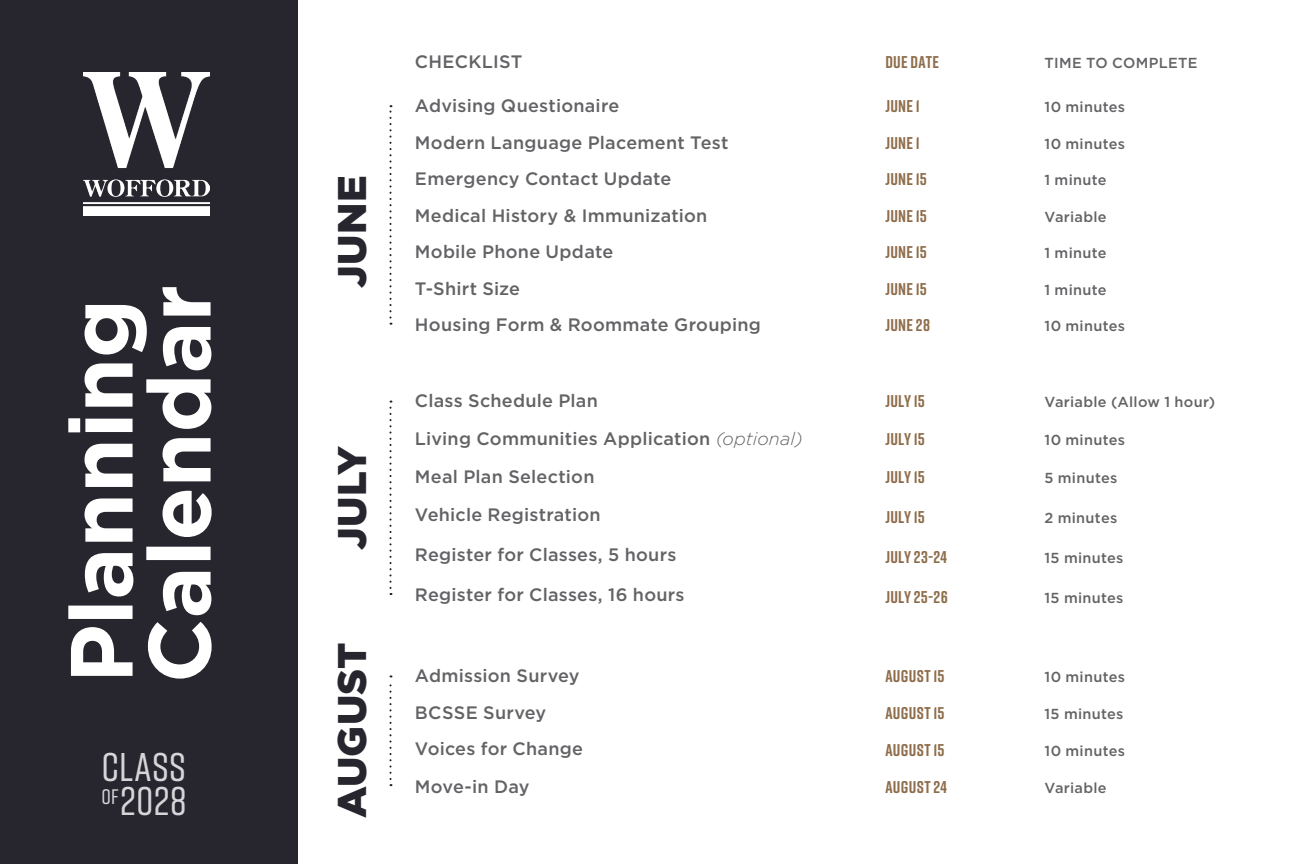
<style>
.page{position:relative;width:1296px;height:864px;background:#fff}
.page>*{position:absolute;margin:0;border:0;box-sizing:border-box;transform-origin:0 0}
.t1{font:900 40px "Gotham";letter-spacing:.015em;color:#27262e}
.t2{font:500 40px "Rift";letter-spacing:.01em;color:#d5d6d8}
.t3{font:500 21px "Rift";color:#d5d6d8}
.t4{font:500 18px "Gotham";letter-spacing:.015em;color:#636366}
.t5{font:700 17px "Rift";letter-spacing:.015em;color:#8e6d4b}
.t6{font:500 14.4px "Gotham";letter-spacing:.02em;color:#636366}
.s1{font-weight:300;font-style:italic}
</style>
<div class="page">
<div style="left:0;top:0;width:297px;height:864px;background:#27262e"></div>
<svg style="left:68px;top:287px;width:144px;height:392px"></svg>
<img style="left:84px;top:72px;width:126px;height:144px">
<svg style="left:390px;top:105px;width:2px;height:220px"></svg>
<svg style="left:390px;top:401px;width:2px;height:194px"></svg>
<svg style="left:390px;top:675px;width:2px;height:111px"></svg>
<p class="t2" style="left:102px;top:739px;width:86px">CLASS</p>
<p class="t2" style="left:120px;top:773px;width:68px">2028</p>
<p class="t3" style="left:102px;top:782px;width:19px">OF</p>
<p class="t1" style="left:324px;top:288px;width:115px;rotate:-90deg">JUNE</p>
<p class="t1" style="left:324px;top:550px;width:106px;rotate:-90deg">JULY</p>
<p class="t1" style="left:324px;top:818px;width:177px;rotate:-90deg">AUGUST</p>
<p class="t4" style="left:415px;top:50px;width:109px">CHECKLIST</p>
<p class="t5" style="left:885px;top:53px;width:55px">DUE DATE</p>
<p class="t6" style="left:1045px;top:53px;width:155px">TIME TO COMPLETE</p>
<p class="t4" style="left:415px;top:94px;width:206px">Advising Questionaire</p>
<p class="t5" style="left:885px;top:97px;width:36px">JUNE 1</p>
<p class="t5" style="left:885px;top:134px;width:36px">JUNE 1</p>
<p class="t5" style="left:885px;top:170px;width:43px">JUNE 15</p>
<p class="t5" style="left:885px;top:207px;width:43px">JUNE 15</p>
<p class="t5" style="left:885px;top:243px;width:43px">JUNE 15</p>
<p class="t5" style="left:885px;top:279px;width:43px">JUNE 15</p>
<p class="t5" style="left:885px;top:316px;width:46px">JUNE 28</p>
<p class="t6" style="left:1045px;top:98px;width:82px">10 minutes</p>
<p class="t4" style="left:415px;top:131px;width:315px">Modern Language Placement Test</p>
<p class="t6" style="left:1045px;top:134px;width:82px">10 minutes</p>
<p class="t4" style="left:415px;top:167px;width:258px">Emergency Contact Update</p>
<p class="t6" style="left:1045px;top:171px;width:64px">1 minute</p>
<p class="t4" style="left:415px;top:204px;width:294px">Medical History &amp; Immunization</p>
<p class="t6" style="left:1045px;top:207px;width:64px">Variable</p>
<p class="t4" style="left:415px;top:240px;width:200px">Mobile Phone Update</p>
<p class="t6" style="left:1045px;top:244px;width:64px">1 minute</p>
<p class="t4" style="left:415px;top:277px;width:107px">T-Shirt Size</p>
<p class="t6" style="left:1045px;top:280px;width:64px">1 minute</p>
<p class="t4" style="left:415px;top:313px;width:347px">Housing Form &amp; Roommate Grouping</p>
<p class="t6" style="left:1045px;top:317px;width:82px">10 minutes</p>
<p class="t4" style="left:415px;top:389px;width:185px">Class Schedule Plan</p>
<p class="t5" style="left:885px;top:392px;width:41px">JULY 15</p>
<p class="t5" style="left:885px;top:430px;width:41px">JULY 15</p>
<p class="t5" style="left:885px;top:468px;width:41px">JULY 15</p>
<p class="t5" style="left:885px;top:508px;width:41px">JULY 15</p>
<p class="t5" style="left:885px;top:548px;width:63px">JULY 23-24</p>
<p class="t5" style="left:885px;top:588px;width:64px">JULY 25-26</p>
<p class="t6" style="left:1045px;top:393px;width:172px">Variable (Allow 1 hour)</p>
<p class="t4" style="left:415px;top:427px;width:389px">Living Communities Application <span class="s1">(optional)</span></p>
<p class="t6" style="left:1045px;top:431px;width:82px">10 minutes</p>
<p class="t4" style="left:415px;top:465px;width:181px">Meal Plan Selection</p>
<p class="t4" style="left:415px;top:503px;width:187px">Vehicle Registration</p>
<p class="t4" style="left:415px;top:543px;width:263px">Register for Classes, 5 hours</p>
<p class="t4" style="left:415px;top:583px;width:271px">Register for Classes, 16 hours</p>
<p class="t6" style="left:1045px;top:589px;width:81px">15 minutes</p>
<p class="t6" style="left:1045px;top:469px;width:74px">5 minutes</p>
<p class="t6" style="left:1045px;top:509px;width:74px">2 minutes</p>
<p class="t6" style="left:1045px;top:549px;width:81px">15 minutes</p>
<p class="t4" style="left:415px;top:664px;width:166px">Admission Survey</p>
<p class="t6" style="left:1045px;top:668px;width:82px">10 minutes</p>
<p class="t5" style="left:885px;top:667px;width:61px">AUGUST 15</p>
<p class="t5" style="left:885px;top:703px;width:61px">AUGUST 15</p>
<p class="t5" style="left:885px;top:741px;width:61px">AUGUST 15</p>
<p class="t5" style="left:885px;top:777px;width:63px">AUGUST 24</p>
<p class="t4" style="left:415px;top:700px;width:133px">BCSSE Survey</p>
<p class="t6" style="left:1045px;top:704px;width:81px">15 minutes</p>
<p class="t4" style="left:415px;top:737px;width:170px">Voices for Change</p>
<p class="t4" style="left:415px;top:775px;width:116px">Move-in Day</p>
<p class="t6" style="left:1045px;top:742px;width:82px">10 minutes</p>
<p class="t6" style="left:1045px;top:778px;width:64px">Variable</p>
</div>
